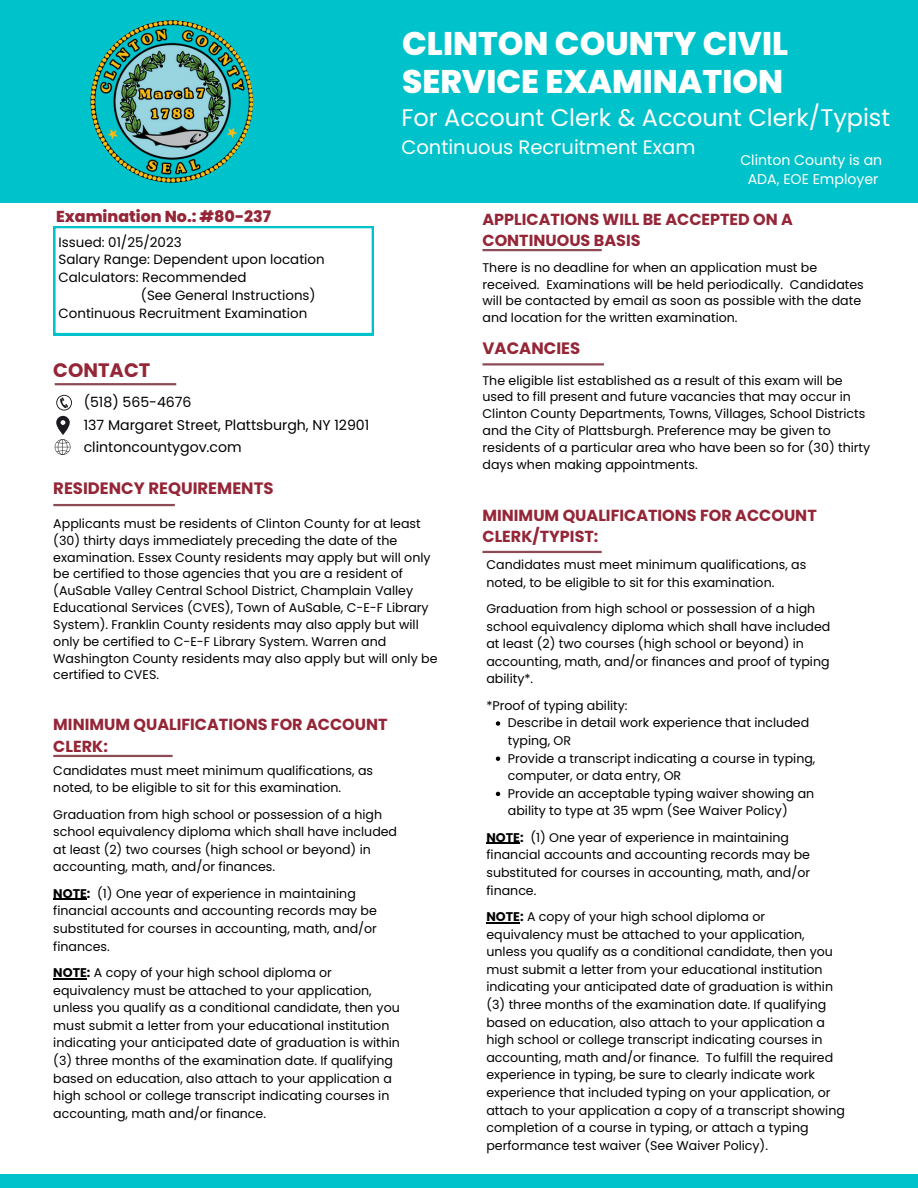
<style>
.page{position:relative;width:918px;height:1188px;background:#fff}
.page>*{position:absolute;margin:0;border:0;box-sizing:border-box;transform-origin:0 0}
.t1{font:800 32.7px/38.2px "Poppins";color:#fff}
.t2{font:24px "Poppins";color:#fff}
.t3{font:19.5px "Poppins";color:#fff}
.t4{font:700 19.5px "Poppins";color:#942637}
.t5{font:700 16.5px "Poppins";color:#942637}
.t6{font:700 16.05px/21.3px "Poppins";color:#942637}
.t7{font:800 15.9px "Poppins";color:#942637}
.t8{font:14.1px "Poppins";color:#000}
.t9{font:14.1px/19.2px "Poppins";color:#fff;text-align:center}
.t10{font:13.35px "Poppins";color:#000}
.t11{font:12.6px/17.5px "Poppins";color:#000}
.s1{font-weight:700}
</style>
<div class="page">
<div style="left:0;top:1174px;width:918px;height:14px;background:#00c2cb"></div>
<svg style="left:53px;top:226px;width:321px;height:109px"></svg>
<hr style="left:55px;top:383px;width:121px;height:2px;background:#8d4b55">
<svg style="left:55px;top:395px;width:17px;height:60px"></svg>
<div style="left:0;top:0;width:918px;height:203px;background:#00c2cb"></div>
<img style="left:91px;top:20px;width:162px;height:163px;border-radius:50%">
<hr style="left:483px;top:363px;width:121px;height:3px;background:#8d4b55">
<hr style="left:53px;top:504px;width:122px;height:2px;background:#8d4b55">
<hr style="left:53px;top:899px;width:34px;height:1px;background:#000">
<hr style="left:53px;top:978px;width:34px;height:1px;background:#000">
<hr style="left:483px;top:249px;width:119px;height:2px;background:#8d4b55">
<hr style="left:483px;top:551px;width:119px;height:2px;background:#8d4b55">
<svg style="left:496px;top:721px;width:4px;height:5px"></svg>
<svg style="left:496px;top:757px;width:4px;height:4px"></svg>
<svg style="left:496px;top:792px;width:4px;height:4px"></svg>
<hr style="left:486px;top:843px;width:34px;height:1px;background:#000">
<hr style="left:486px;top:922px;width:34px;height:1px;background:#000">
<hr style="left:53px;top:755px;width:120px;height:2px;background:#8d4b55">
<h1 class="t1" style="left:402px;top:24px;width:387px">CLINTON COUNTY CIVIL<br>SERVICE EXAMINATION</h1>
<p class="t7" style="left:56px;top:205px;width:216px">Examination No.: #80-237</p>
<p class="t10" style="left:59px;top:233px;width:125px">Issued: 01/25/2023</p>
<p class="t10" style="left:59px;top:250px;width:268px">Salary Range: Dependent upon location</p>
<p class="t10" style="left:59px;top:268px;width:189px">Calculators: Recommended</p>
<p class="t10" style="left:141px;top:286px;width:176px">(See General Instructions)</p>
<p class="t10" style="left:59px;top:304px;width:250px">Continuous Recruitment Examination</p>
<h3 class="t4" style="left:53px;top:357px;width:99px">CONTACT</h3>
<p class="t8" style="left:84px;top:392px;width:109px">(518) 565-4676</p>
<p class="t8" style="left:84px;top:437px;width:160px">clintoncountygov.com</p>
<p class="t8" style="left:84px;top:415px;width:287px">137 Margaret Street, Plattsburgh, NY 12901</p>
<h2 class="t2" style="left:401px;top:100px;width:490px">For Account Clerk &amp; Account Clerk/Typist</h2>
<h3 class="t3" style="left:401px;top:133px;width:296px">Continuous Recruitment Exam</h3>
<p class="t9" style="left:740px;top:151px;width:143px">Clinton County is an<br>ADA, EOE Employer</p>
<p class="t6" style="left:483px;top:209px;width:312px">APPLICATIONS WILL BE ACCEPTED ON A<br>CONTINUOUS BASIS</p>
<p class="t11" style="left:483px;top:259px;width:383px;line-height:16.8px">There is no deadline for when an application must be received. Examinations will be held periodically. Candidates will be contacted by email as soon as possible with the date and location for the written examination.</p>
<h3 class="t5" style="left:483px;top:336px;width:99px">VACANCIES</h3>
<p class="t11" style="left:483px;top:372px;width:389px;line-height:16.8px">The eligible list established as a result of this exam will be used to fill present and future vacancies that may occur in Clinton County Departments, Towns, Villages, School Districts and the City of Plattsburgh. Preference may be given to residents of a particular area who have been so for (30) thirty days when making appointments.</p>
<h3 class="t5" style="left:53px;top:477px;width:222px">RESIDENCY REQUIREMENTS</h3>
<p class="t11" style="left:53px;top:515px;width:386px;line-height:16.8px">Applicants must be residents of Clinton County for at least (30) thirty days immediately preceding the date of the examination. Essex County residents may apply but will only be certified to those agencies that you are a resident of (AuSable Valley Central School District, Champlain Valley Educational Services (CVES), Town of AuSable, C-E-F Library System). Franklin County residents may also apply but will only be certified to C-E-F Library System. Warren and Washington County residents may also apply but will only be certified to CVES.</p>
<p class="t6" style="left:53px;top:714px;width:336px">MINIMUM QUALIFICATIONS FOR ACCOUNT<br>CLERK:</p>
<p class="t11" style="left:53px;top:761px;width:321px">Candidates must meet minimum qualifications, as noted, to be eligible to sit for this examination.</p>
<p class="t11" style="left:53px;top:805px;width:345px">Graduation from high school or possession of a high school equivalency diploma which shall have included at least (2) two courses (high school or beyond) in accounting, math, and/or finances.</p>
<p class="t11" style="left:53px;top:885px;width:325px"><span class="s1">NOTE:</span> (1) One year of experience in maintaining financial accounts and accounting records may be substituted for courses in accounting, math, and/or finances.</p>
<p class="t11" style="left:53px;top:964px;width:348px"><span class="s1">NOTE:</span> A copy of your high school diploma or equivalency must be attached to your application, unless you qualify as a conditional candidate, then you must submit a letter from your educational institution indicating your anticipated date of graduation is within (3) three months of the examination date. If qualifying based on education, also attach to your application a high school or college transcript indicating courses in accounting, math and/or finance.</p>
<p class="t6" style="left:483px;top:505px;width:336px">MINIMUM QUALIFICATIONS FOR ACCOUNT<br>CLERK/TYPIST:</p>
<p class="t11" style="left:486px;top:556px;width:321px">Candidates must meet minimum qualifications, as noted, to be eligible to sit for this examination.</p>
<p class="t11" style="left:486px;top:600px;width:345px">Graduation from high school or possession of a high school equivalency diploma which shall have included at least (2) two courses (high school or beyond) in accounting, math, and/or finances and proof of typing ability*.</p>
<p class="t11" style="left:486px;top:697px;width:143px">*Proof of typing ability:</p>
<p class="t11" style="left:508px;top:714px;width:309px">Describe in detail work experience that included typing, OR<br>Provide a transcript indicating a course in typing, computer, or data entry, OR<br>Provide an acceptable typing waiver showing an ability to type at 35 wpm (See Waiver Policy)</p>
<p class="t11" style="left:486px;top:829px;width:325px"><span class="s1">NOTE:</span> (1) One year of experience in maintaining financial accounts and accounting records may be substituted for courses in accounting, math, and/or finance.</p>
<p class="t11" style="left:486px;top:908px;width:360px"><span class="s1">NOTE:</span> A copy of your high school diploma or equivalency must be attached to your application, unless you qualify as a conditional candidate, then you must submit a letter from your educational institution indicating your anticipated date of graduation is within (3) three months of the examination date. If qualifying based on education, also attach to your application a high school or college transcript indicating courses in accounting, math and/or finance. To fulfill the required experience in typing, be sure to clearly indicate work experience that included typing on your application, or attach to your application a copy of a transcript showing completion of a course in typing, or attach a typing performance test waiver (See Waiver Policy).</p>
</div>
